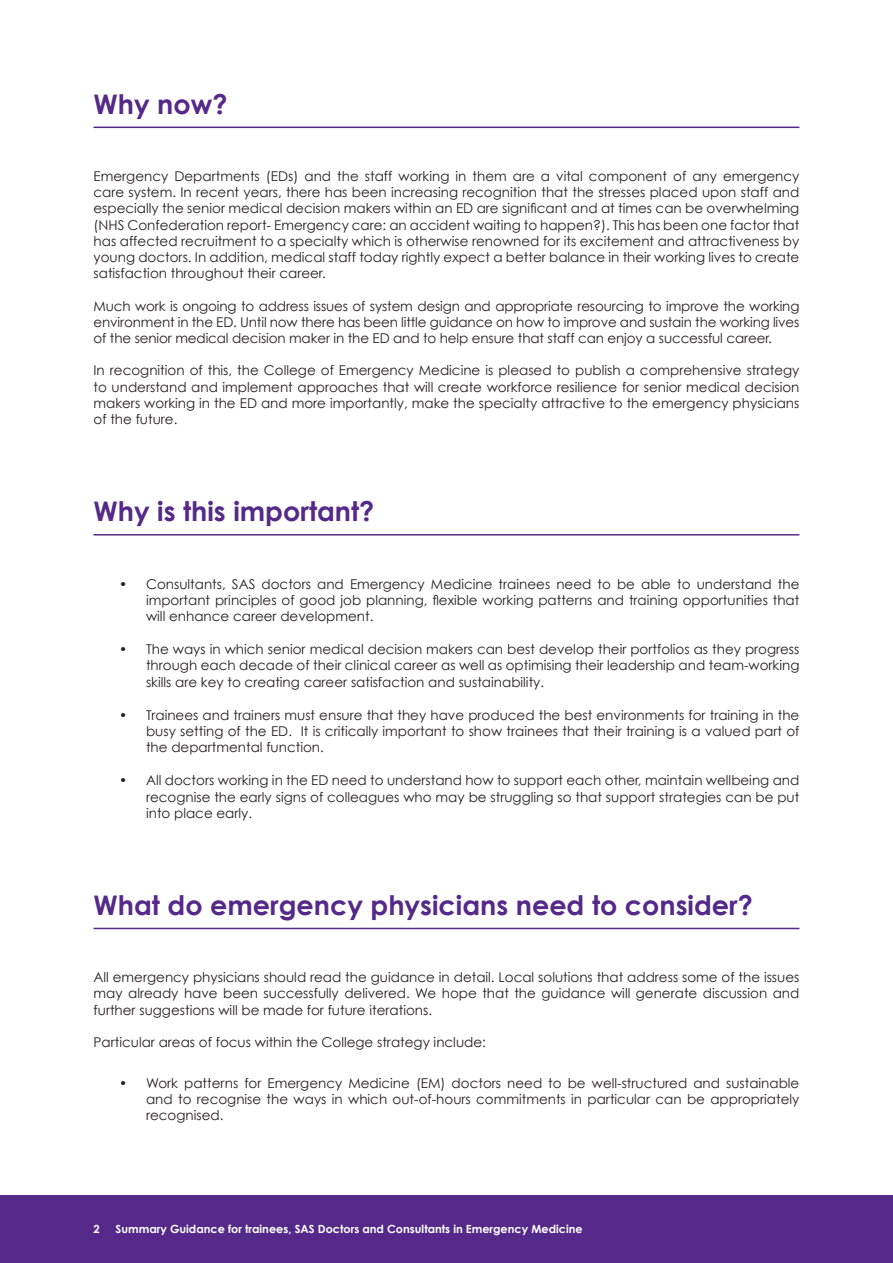
<style>
.page{position:relative;width:893px;height:1263px;background:#fff}
.page>*{position:absolute;margin:0;border:0;box-sizing:border-box;transform-origin:0 0}
.t1{font:700 27px "Century Gothic";color:#542989}
.t2{font:13.5px/16.2px "Century Gothic";color:#231f20;text-align:justify}
.t3{font:700 11.25px "Century Gothic";color:#fff}
</style>
<div class="page">
<div style="left:0;top:1195px;width:893px;height:68px;background:#542989"></div>
<hr style="left:94px;top:127px;width:705px;height:1px;background:#542989">
<hr style="left:94px;top:534px;width:705px;height:1px;background:#542989">
<hr style="left:94px;top:928px;width:705px;height:1px;background:#542989">
<h1 class="t1" style="left:94px;top:87px;width:135px">Why now?</h1>
<p class="t2" style="left:94px;top:168px;width:707px">Emergency Departments (EDs) and the staff working in them are a vital component of any emergency care system. In recent years, there has been increasing recognition that the stresses placed upon staff and especially the senior medical decision makers within an ED are significant and at times can be overwhelming (NHS Confederation report- Emergency care: an accident waiting to happen?). This has been one factor that has affected recruitment to a specialty which is otherwise renowned for its excitement and attractiveness by young doctors. In addition, medical staff today rightly expect a better balance in their working lives to create satisfaction throughout their career.</p>
<p class="t2" style="left:94px;top:297px;width:707px">Much work is ongoing to address issues of system design and appropriate resourcing to improve the working environment in the ED. Until now there has been little guidance on how to improve and sustain the working lives of the senior medical decision maker in the ED and to help ensure that staff can enjoy a successful career.</p>
<p class="t2" style="left:94px;top:362px;width:707px">In recognition of this, the College of Emergency Medicine is pleased to publish a comprehensive strategy to understand and implement approaches that will create workforce resilience for senior medical decision makers working in the ED and more importantly, make the specialty attractive to the emergency physicians of the future.</p>
<h1 class="t1" style="left:94px;top:494px;width:282px">Why is this important?</h1>
<p class="t2" style="left:146px;top:575px;width:655px;text-indent:-27px">• Consultants, SAS doctors and Emergency Medicine trainees need to be able to understand the important principles of good job planning, flexible working patterns and training opportunities that will enhance career development.</p>
<p class="t2" style="left:146px;top:641px;width:655px;text-indent:-27px">• The ways in which senior medical decision makers can best develop their portfolios as they progress through each decade of their clinical career as well as optimising their leadership and team-working skills are key to creating career satisfaction and sustainability.</p>
<p class="t2" style="left:146px;top:706px;width:655px;text-indent:-27px">• Trainees and trainers must ensure that they have produced the best environments for training in the busy setting of the ED. It is critically important to show trainees that their training is a valued part of the departmental function.</p>
<p class="t2" style="left:146px;top:772px;width:655px;text-indent:-27px">• All doctors working in the ED need to understand how to support each other, maintain wellbeing and recognise the early signs of colleagues who may be struggling so that support strategies can be put into place early.</p>
<h1 class="t1" style="left:94px;top:888px;width:661px">What do emergency physicians need to consider?</h1>
<p class="t2" style="left:94px;top:969px;width:707px">All emergency physicians should read the guidance in detail. Local solutions that address some of the issues may already have been successfully delivered. We hope that the guidance will generate discussion and further suggestions will be made for future iterations.</p>
<p class="t2" style="left:94px;top:1034px;width:394px">Particular areas of focus within the College strategy include:</p>
<p class="t2" style="left:146px;top:1075px;width:655px;text-indent:-27px">• Work patterns for Emergency Medicine (EM) doctors need to be well-structured and sustainable and to recognise the ways in which out-of-hours commitments in particular can be appropriately recognised.</p>
<p class="t3" style="left:94px;top:1222px;width:8px">2</p>
<p class="t3" style="left:116px;top:1222px;width:469px">Summary Guidance for trainees, SAS Doctors and Consultants in Emergency Medicine</p>
</div>
